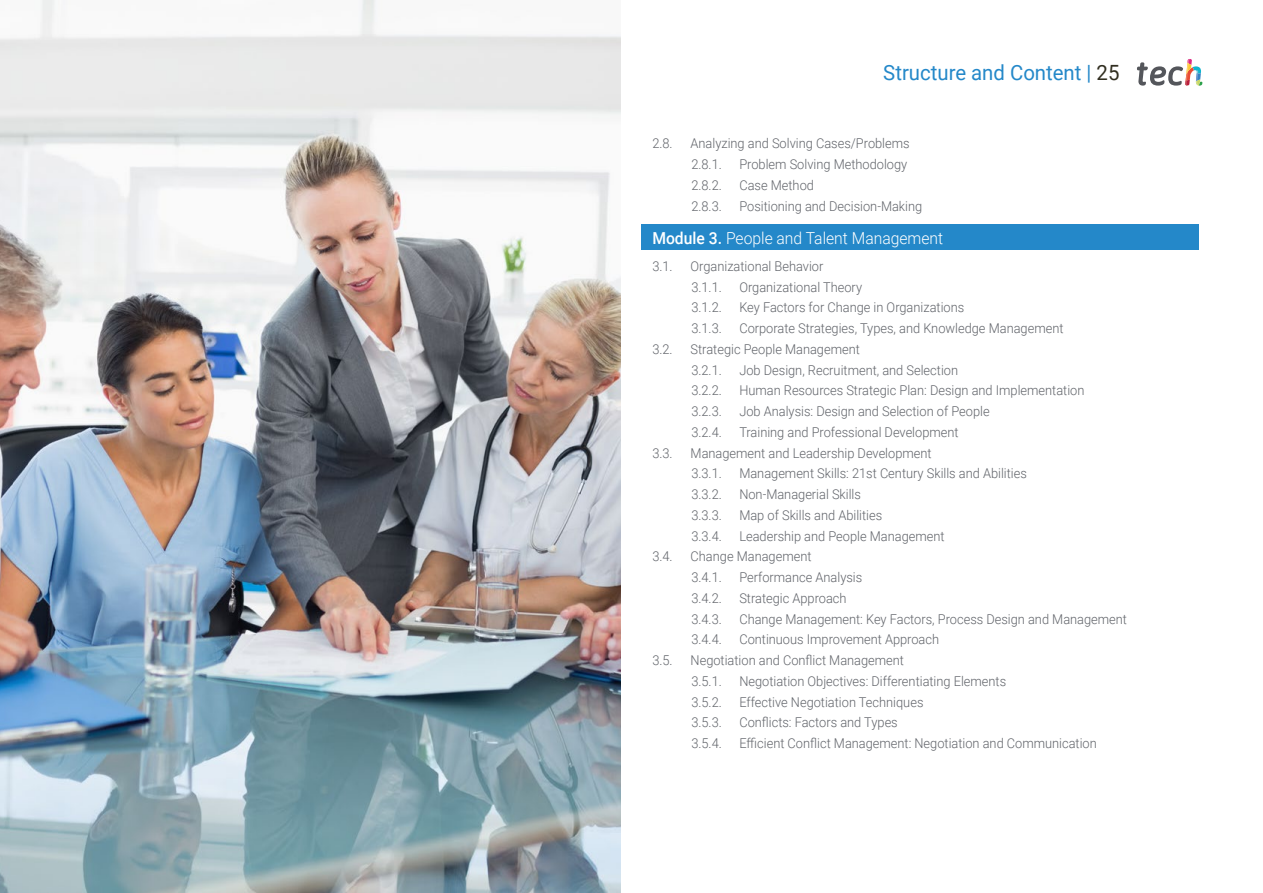
<style>
.page{position:relative;width:1263px;height:893px;background:#fff}
.page>*{position:absolute;margin:0;border:0;box-sizing:border-box;transform-origin:0 0}
.t1{font:21px "Roboto";color:#2488c9}
.t2{font:300 16.5px "Roboto";color:#fff;scale:.95 1}
.t3{font:300 13.5px/20.7px "Roboto";color:#61646a;scale:.95 1}
.s1{color:#312e20}
.s2{font-weight:500}
</style>
<div class="page">
<img style="left:0;top:0;width:621px;height:893px">
<svg style="left:1137px;top:59px;width:65px;height:27px"></svg>
<div style="left:641px;top:225px;width:558px;height:25px;background:#2488c9"></div>
<h1 class="t1" style="left:883px;top:57px;width:238px">Structure and Content | <span class="s1">25</span></h1>
<p class="t3" style="left:652px;top:133px;width:23px">2.8.</p>
<p class="t3" style="left:691px;top:133px;width:232px">Analyzing and Solving Cases/Problems<br>2.8.1.</p>
<p class="t3" style="left:739px;top:153px;width:178px">Problem Solving Methodology</p>
<p class="t3" style="left:691px;top:174px;width:34px">2.8.2.</p>
<p class="t3" style="left:739px;top:174px;width:80px">Case Method</p>
<p class="t3" style="left:691px;top:195px;width:34px">2.8.3.</p>
<p class="t3" style="left:739px;top:195px;width:194px">Positioning and Decision-Making</p>
<p class="t2" style="left:652px;top:226px;width:308px"><span class="s2">Module 3.</span> People and Talent Management</p>
<p class="t3" style="left:652px;top:255px;width:23px">3.1.</p>
<p class="t3" style="left:691px;top:255px;width:141px">Organizational Behavior<br>3.1.1.</p>
<p class="t3" style="left:739px;top:276px;width:131px">Organizational Theory</p>
<p class="t3" style="left:691px;top:297px;width:34px">3.1.2.</p>
<p class="t3" style="left:739px;top:297px;width:238px">Key Factors for Change in Organizations</p>
<p class="t3" style="left:691px;top:317px;width:34px">3.1.3.</p>
<p class="t3" style="left:739px;top:317px;width:343px">Corporate Strategies, Types, and Knowledge Management</p>
<p class="t3" style="left:652px;top:338px;width:23px">3.2.</p>
<p class="t3" style="left:691px;top:338px;width:180px">Strategic People Management<br>3.2.1.</p>
<p class="t3" style="left:739px;top:359px;width:232px">Job Design, Recruitment, and Selection</p>
<p class="t3" style="left:691px;top:380px;width:34px">3.2.2.</p>
<p class="t3" style="left:739px;top:380px;width:365px">Human Resources Strategic Plan: Design and Implementation</p>
<p class="t3" style="left:691px;top:400px;width:34px">3.2.3.</p>
<p class="t3" style="left:739px;top:400px;width:265px">Job Analysis: Design and Selection of People</p>
<p class="t3" style="left:691px;top:421px;width:34px">3.2.4.</p>
<p class="t3" style="left:739px;top:421px;width:232px">Training and Professional Development</p>
<p class="t3" style="left:652px;top:442px;width:23px">3.3.</p>
<p class="t3" style="left:691px;top:442px;width:255px">Management and Leadership Development<br>3.3.1.</p>
<p class="t3" style="left:739px;top:463px;width:304px">Management Skills: 21st Century Skills and Abilities</p>
<p class="t3" style="left:691px;top:483px;width:34px">3.3.2.</p>
<p class="t3" style="left:739px;top:483px;width:130px">Non-Managerial Skills</p>
<p class="t3" style="left:691px;top:504px;width:34px">3.3.3.</p>
<p class="t3" style="left:739px;top:504px;width:152px">Map of Skills and Abilities</p>
<p class="t3" style="left:691px;top:525px;width:34px">3.3.4.</p>
<p class="t3" style="left:739px;top:525px;width:218px">Leadership and People Management</p>
<p class="t3" style="left:652px;top:546px;width:23px">3.4.</p>
<p class="t3" style="left:691px;top:546px;width:129px">Change Management<br>3.4.1.</p>
<p class="t3" style="left:739px;top:566px;width:131px">Performance Analysis</p>
<p class="t3" style="left:691px;top:587px;width:34px">3.4.2.</p>
<p class="t3" style="left:739px;top:587px;width:114px">Strategic Approach</p>
<p class="t3" style="left:691px;top:608px;width:34px">3.4.3.</p>
<p class="t3" style="left:739px;top:608px;width:410px">Change Management: Key Factors, Process Design and Management</p>
<p class="t3" style="left:691px;top:629px;width:34px">3.4.4.</p>
<p class="t3" style="left:739px;top:629px;width:212px">Continuous Improvement Approach</p>
<p class="t3" style="left:652px;top:649px;width:23px">3.5.</p>
<p class="t3" style="left:691px;top:649px;width:226px">Negotiation and Conflict Management<br>3.5.1.</p>
<p class="t3" style="left:739px;top:670px;width:282px">Negotiation Objectives: Differentiating Elements</p>
<p class="t3" style="left:691px;top:691px;width:34px">3.5.2.</p>
<p class="t3" style="left:739px;top:691px;width:195px">Effective Negotiation Techniques</p>
<p class="t3" style="left:691px;top:712px;width:34px">3.5.3.</p>
<p class="t3" style="left:739px;top:712px;width:168px">Conflicts: Factors and Types</p>
<p class="t3" style="left:691px;top:732px;width:34px">3.5.4.</p>
<p class="t3" style="left:739px;top:732px;width:378px">Efficient Conflict Management: Negotiation and Communication</p>
</div>
